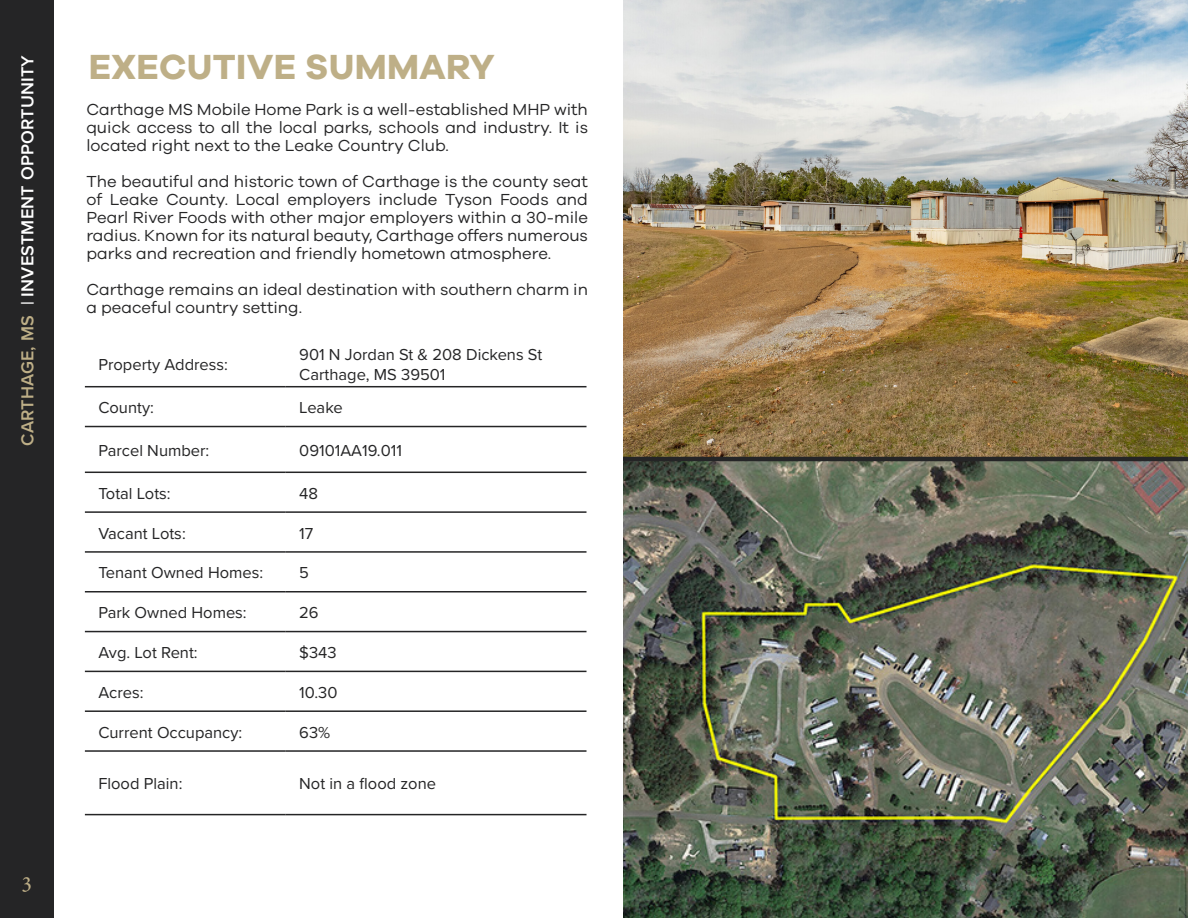
<style>
.page{position:relative;width:1188px;height:918px;background:#fff}
.page>*{position:absolute;margin:0;border:0;box-sizing:border-box;transform-origin:0 0}
.t1{font:700 36px "Galano Grotesque";letter-spacing:.01em;color:#beaf87}
.t2{font:24px "Minion Pro";color:#beaf87}
.t3{font:600 18px "Proxima Nova";letter-spacing:.01em;color:#fff}
.t4{font:16.5px/18px "Galano Grotesque";color:#252526;text-align:justify}
.t5{font:16.5px "Proxima Nova";color:#252526}
.s1{color:#beaf87}
</style>
<div class="page">
<div style="left:0;top:0;width:54px;height:918px;background:#252526"></div>
<img style="left:623px;top:0;width:565px;height:918px">
<hr style="left:48px;top:457px;width:1140px;height:4px;background:#252526">
<div style="left:54px;top:0;width:568px;height:918px;background:#fff"></div>
<hr style="left:85px;top:386px;width:201px;height:1px;background:#252526">
<hr style="left:286px;top:386px;width:301px;height:1px;background:#252526">
<hr style="left:85px;top:426px;width:201px;height:1px;background:#252526">
<hr style="left:286px;top:426px;width:301px;height:1px;background:#252526">
<hr style="left:85px;top:472px;width:201px;height:1px;background:#252526">
<hr style="left:286px;top:472px;width:301px;height:1px;background:#252526">
<hr style="left:85px;top:511px;width:201px;height:2px;background:#252526">
<hr style="left:286px;top:511px;width:301px;height:2px;background:#252526">
<hr style="left:85px;top:551px;width:201px;height:2px;background:#252526">
<hr style="left:286px;top:551px;width:301px;height:2px;background:#252526">
<hr style="left:85px;top:591px;width:201px;height:1px;background:#252526">
<hr style="left:286px;top:591px;width:301px;height:1px;background:#252526">
<hr style="left:85px;top:631px;width:201px;height:1px;background:#252526">
<hr style="left:286px;top:631px;width:301px;height:1px;background:#252526">
<hr style="left:85px;top:671px;width:201px;height:1px;background:#252526">
<hr style="left:286px;top:671px;width:301px;height:1px;background:#252526">
<hr style="left:85px;top:710px;width:201px;height:2px;background:#252526">
<hr style="left:286px;top:710px;width:301px;height:2px;background:#252526">
<hr style="left:85px;top:750px;width:201px;height:2px;background:#252526">
<hr style="left:286px;top:750px;width:301px;height:2px;background:#252526">
<hr style="left:85px;top:814px;width:201px;height:1px;background:#252526">
<hr style="left:286px;top:814px;width:301px;height:1px;background:#252526">
<p class="t3" style="left:14px;top:446px;width:392px;rotate:-90deg"><span class="s1">CARTHAGE, MS</span> | INVESTMENT OPPORTUNITY</p>
<h2 class="t2" style="left:21px;top:864px;width:13px">3</h2>
<p class="t1" style="left:89px;top:44px;width:408px">EXECUTIVE SUMMARY</p>
<p class="t4" style="left:86px;top:100px;width:503px">Carthage MS Mobile Home Park is a well-established MHP with quick access to all the local parks, schools and industry. It is located right next to the Leake Country Club.</p>
<p class="t4" style="left:86px;top:172px;width:503px">The beautiful and historic town of Carthage is the county seat of Leake County. Local employers include Tyson Foods and Pearl River Foods with other major employers within a 30-mile radius. Known for its natural beauty, Carthage offers numerous parks and recreation and friendly hometown atmosphere.</p>
<p class="t4" style="left:86px;top:280px;width:503px">Carthage remains an ideal destination with southern charm in a peaceful country setting.</p>
<p class="t5" style="left:98px;top:352px;width:131px">Property Address:</p>
<p class="t5" style="left:299px;top:342px;width:244px">901 N Jordan St &amp; 208 Dickens St</p>
<p class="t5" style="left:299px;top:362px;width:148px">Carthage, MS 39501</p>
<p class="t5" style="left:98px;top:395px;width:57px">County:</p>
<p class="t5" style="left:299px;top:395px;width:45px">Leake</p>
<p class="t5" style="left:98px;top:438px;width:113px">Parcel Number:</p>
<p class="t5" style="left:299px;top:438px;width:104px">09101AA19.011</p>
<p class="t5" style="left:98px;top:481px;width:74px">Total Lots:</p>
<p class="t5" style="left:299px;top:481px;width:20px">48</p>
<p class="t5" style="left:98px;top:521px;width:89px">Vacant Lots:</p>
<p class="t5" style="left:299px;top:521px;width:16px">17</p>
<p class="t5" style="left:98px;top:561px;width:166px">Tenant Owned Homes:</p>
<p class="t5" style="left:299px;top:561px;width:11px">5</p>
<p class="t5" style="left:98px;top:600px;width:150px">Park Owned Homes:</p>
<p class="t5" style="left:299px;top:600px;width:21px">26</p>
<p class="t5" style="left:98px;top:640px;width:101px">Avg. Lot Rent:</p>
<p class="t5" style="left:299px;top:640px;width:39px">$343</p>
<p class="t5" style="left:98px;top:680px;width:47px">Acres:</p>
<p class="t5" style="left:299px;top:680px;width:40px">10.30</p>
<p class="t5" style="left:98px;top:720px;width:145px">Current Occupancy:</p>
<p class="t5" style="left:299px;top:720px;width:33px">63%</p>
<p class="t5" style="left:98px;top:772px;width:86px">Flood Plain:</p>
<p class="t5" style="left:299px;top:772px;width:138px">Not in a flood zone</p>
</div>
